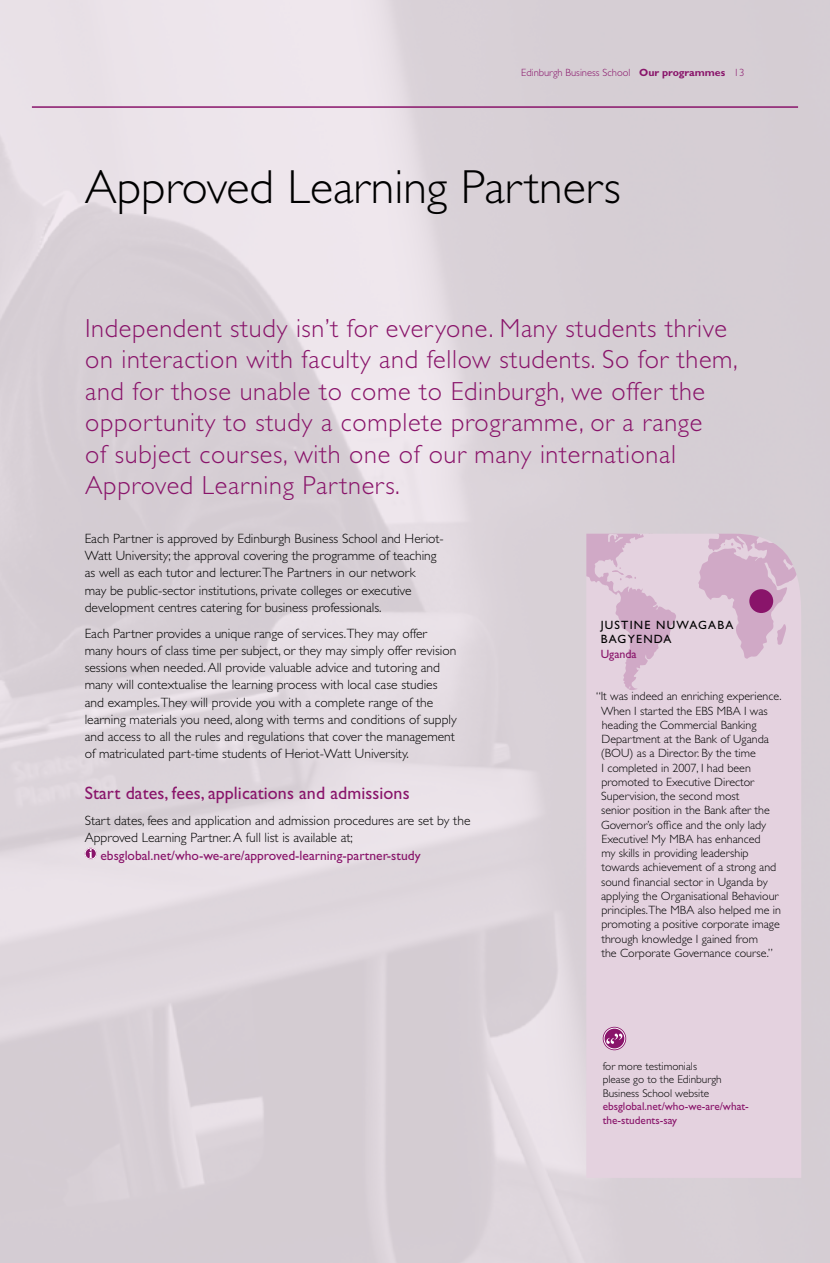
<style>
.page{position:relative;width:830px;height:1263px;background:#fff}
.page>*{position:absolute;margin:0;border:0;box-sizing:border-box;transform-origin:0 0}
.t1{font:300 48px "Gill Sans Std";color:#000}
.t2{font:300 26.25px/31.5px "Gill Sans Std";letter-spacing:.025em;color:#89146a}
.t3{font:18px "Gill Sans Std";letter-spacing:.005em;color:#89146a}
.t4{font:300 13.5px/17.2px "Gill Sans Std";color:#000}
.t5{font:13.5px "Gill Sans Std";color:#89146a}
.t6{font:300 12px/14.2px "Gill Sans Std";color:#000}
.t7{font:12px "Gill Sans Std";letter-spacing:.1em;color:#000}
.t8{font:12px "Gill Sans Std";color:#89146a}
.t9{font:300 11.25px/13.5px "Gill Sans Std";color:#000}
.t10{font:11.25px/13.5px "Gill Sans Std";color:#89146a}
.t11{font:300 10.5px "Gill Sans Std";color:#89146a}
.s1{font-weight:700}
</style>
<div class="page">
<img style="left:0;top:0;width:829px;height:1263px">
<svg style="left:85px;top:847px;width:12px;height:12px"></svg>
<div style="left:85px;top:848px;width:11px;height:11px;background:#89146a;border-radius:50%"></div>
<div style="left:85px;top:848px;width:11px;height:11px;border:1px solid #fff;border-radius:50%"></div>
<svg style="left:89px;top:849px;width:3px;height:9px"></svg>
<div style="left:586px;top:534px;width:215px;height:644px;background:#e4d2df"></div>
<svg style="left:586px;top:534px;width:90px;height:156px;background:#ddc4d6"></svg>
<svg style="left:697px;top:534px;width:104px;height:125px;background:#d9bed2"></svg>
<div style="left:749px;top:589px;width:23px;height:24px;background:#89146a;border-radius:50%"></div>
<svg style="left:602px;top:1027px;width:24px;height:23px"></svg>
<svg style="left:603px;top:1028px;width:21px;height:21px"></svg>
<div style="left:603px;top:1028px;width:22px;height:21px;border:1px solid #fff;border-radius:50%"></div>
<svg style="left:606px;top:1033px;width:16px;height:11px"></svg>
<hr style="left:32px;top:106px;width:765px;height:2px;background:#89146a">
<p class="t11" style="left:521px;top:67px;width:225px">Edinburgh Business School <span class="s1">Our programmes</span> 13</p>
<h1 class="t1" style="left:85px;top:160px;width:537px">Approved Learning Partners</h1>
<p class="t2" style="left:85px;top:313px;width:654px">Independent study isn’t for everyone. Many students thrive on interaction with faculty and fellow students. So for them, and for those unable to come to Edinburgh, we offer the opportunity to study a complete programme, or a range<br>of subject courses, with one of our many international Approved Learning Partners.</p>
<p class="t4" style="left:85px;top:530px;width:360px">Each Partner is approved by Edinburgh Business School and Heriot-Watt University; the approval covering the programme of teaching as well as each tutor and lecturer.The Partners in our network<br>may be public-sector institutions, private colleges or executive development centres catering for business professionals.</p>
<p class="t4" style="left:85px;top:625px;width:373px">Each Partner provides a unique range of services.They may offer many hours of class time per subject, or they may simply offer revision sessions when needed. All provide valuable advice and tutoring and many will contextualise the learning process with local case studies and examples.They will provide you with a complete range of the learning materials you need, along with terms and conditions of supply and access to all the rules and regulations that cover the management of matriculated part-time students of Heriot-Watt University.</p>
<h3 class="t3" style="left:85px;top:783px;width:326px">Start dates, fees, applications and admissions</h3>
<p class="t4" style="left:85px;top:812px;width:387px">Start dates, fees and application and admission procedures are set by the<br>Approved Learning Partner. A full list is available at;</p>
<p class="t5" style="left:100px;top:847px;width:321px">ebsglobal.net/who-we-are/approved-learning-partner-study</p>
<p class="t7" style="left:600px;top:618px;width:13px">Justine</p>
<p class="t7" style="left:656px;top:618px;width:22px">Nuwa</p>
<p class="t7" style="left:697px;top:618px;width:20px">gaba</p>
<p class="t7" style="left:600px;top:632px;width:46px">Bagyenda</p>
<p class="t8" style="left:600px;top:647px;width:37px">Uganda</p>
<p class="t6" style="left:600px;top:689px;width:182px;text-indent:-5px">“It was indeed an enriching experience.<br>When I started the EBS MBA I was heading the Commercial Banking Department at the Bank of Uganda (BOU) as a Director. By the time<br>I completed in 2007, I had been promoted to Executive Director Supervision, the second most<br>senior position in the Bank after the Governor’s office and the only lady Executive! My MBA has enhanced<br>my skills in providing leadership towards achievement of a strong and sound financial sector in Uganda by applying the Organisational Behaviour principles.The MBA also helped me in promoting a positive corporate image through knowledge I gained from<br>the Corporate Governance course.”</p>
<p class="t9" style="left:602px;top:1059px;width:120px">for more testimonials please go to the Edinburgh<br>Business School website</p>
<p class="t10" style="left:602px;top:1099px;width:148px">ebsglobal.net/who-we-are/what&shy;the-students-say</p>
</div>
